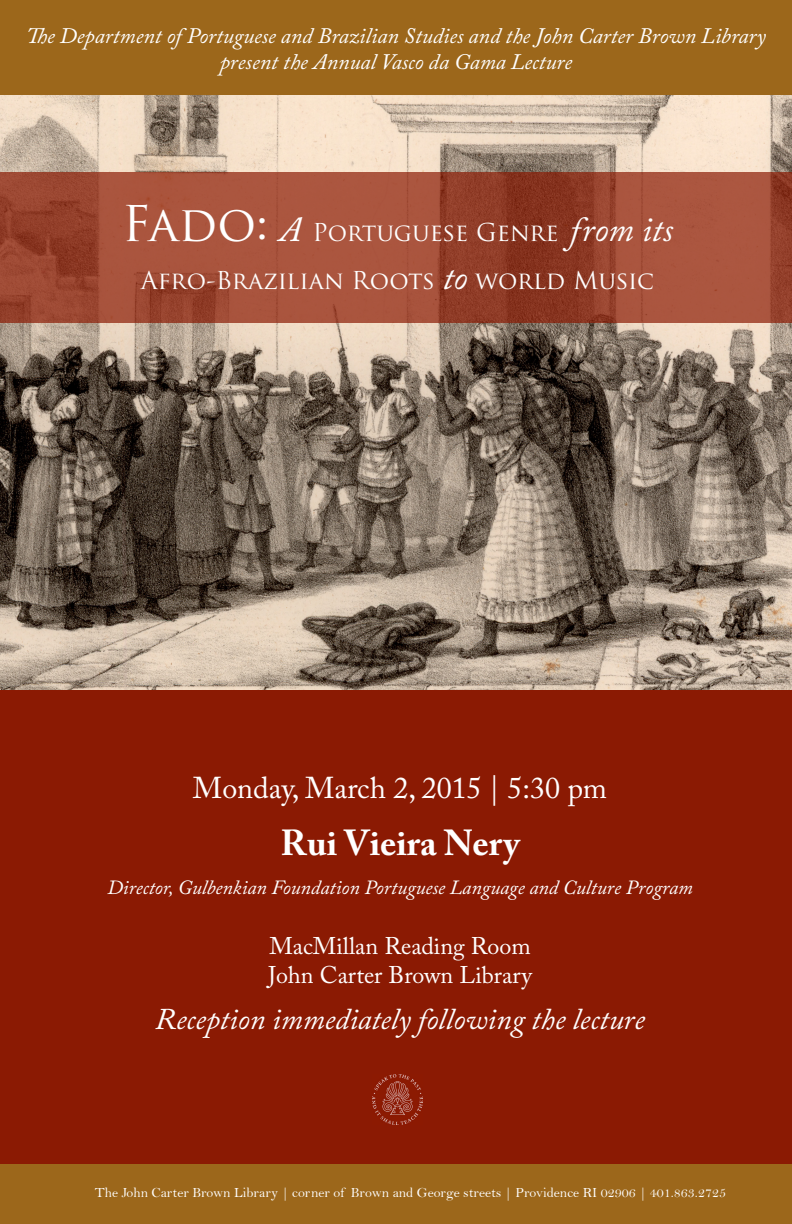
<style>
.page{position:relative;width:792px;height:1224px;background:#fff}
.page>*{position:absolute;margin:0;border:0;box-sizing:border-box;transform-origin:0 0}
.t1{font:700 36px "Adobe Caslon Pro";color:#fff}
.t2{font:italic 30px "Adobe Caslon Pro";color:#fff}
.t3{font:30px "Adobe Caslon Pro";color:#fff}
.t4{font:24px "Trajan Pro";color:#fff}
.t5{font:24px/28.8px "Adobe Caslon Pro";color:#fff}
.t6{font:italic 22px/26.4px "Adobe Caslon Pro";color:#fff;text-align:center}
.t7{font:italic 20px "Adobe Caslon Pro";color:#fff}
.t8{font:14px "Bell";color:#fff}
.s1{font-size:48px}
.s2{font-family:"Adobe Caslon Pro";font-style:italic;font-size:35px}
</style>
<div class="page">
<div style="left:0;top:688px;width:792px;height:476px;background:#8b1a03"></div>
<div style="left:0;top:0;width:792px;height:124px;background:#9c671b"></div>
<hr style="left:0;top:688px;width:792px;height:2px;background:#9c671b">
<div style="left:0;top:1164px;width:792px;height:60px;background:#9c671b"></div>
<img style="left:0;top:95px;width:792px;height:594px">
<svg style="left:0;top:172px;width:792px;height:151px;background:#9f4a34"></svg>
<img style="left:372px;top:1074px;width:51px;height:51px">
<p class="t6" style="left:26px;top:22px;width:741px">The Department of Portuguese and Brazilian Studies and the John Carter Brown Library present the Annual Vasco da Gama Lecture</p>
<p class="t4" style="left:122px;top:217px;width:553px"><span class="s1">Fado:</span> <span class="s2">A</span> Portuguese Genre <span class="s2">from its</span></p>
<p class="t4" style="left:141px;top:265px;width:515px">Afro-Brazilian Roots <span class="s2">to</span> world Music</p>
<p class="t3" style="left:193px;top:770px;width:416px">Monday, March 2, 2015 | 5:30 pm</p>
<p class="t1" style="left:280px;top:822px;width:241px">Rui Vieira Nery</p>
<p class="t7" style="left:107px;top:875px;width:587px">Director, Gulbenkian Foundation Portuguese Language and Culture Program</p>
<p class="t5" style="left:268px;top:931px;width:265px">MacMillan Reading Room<br>John Carter Brown Library</p>
<p class="t2" style="left:155px;top:1001px;width:491px">Reception immediately following the lecture</p>
<p class="t8" style="left:95px;top:1185px;width:633px">The John Carter Brown Library | corner of Brown and George streets | Providence RI 02906 | 401.863.2725</p>
</div>
